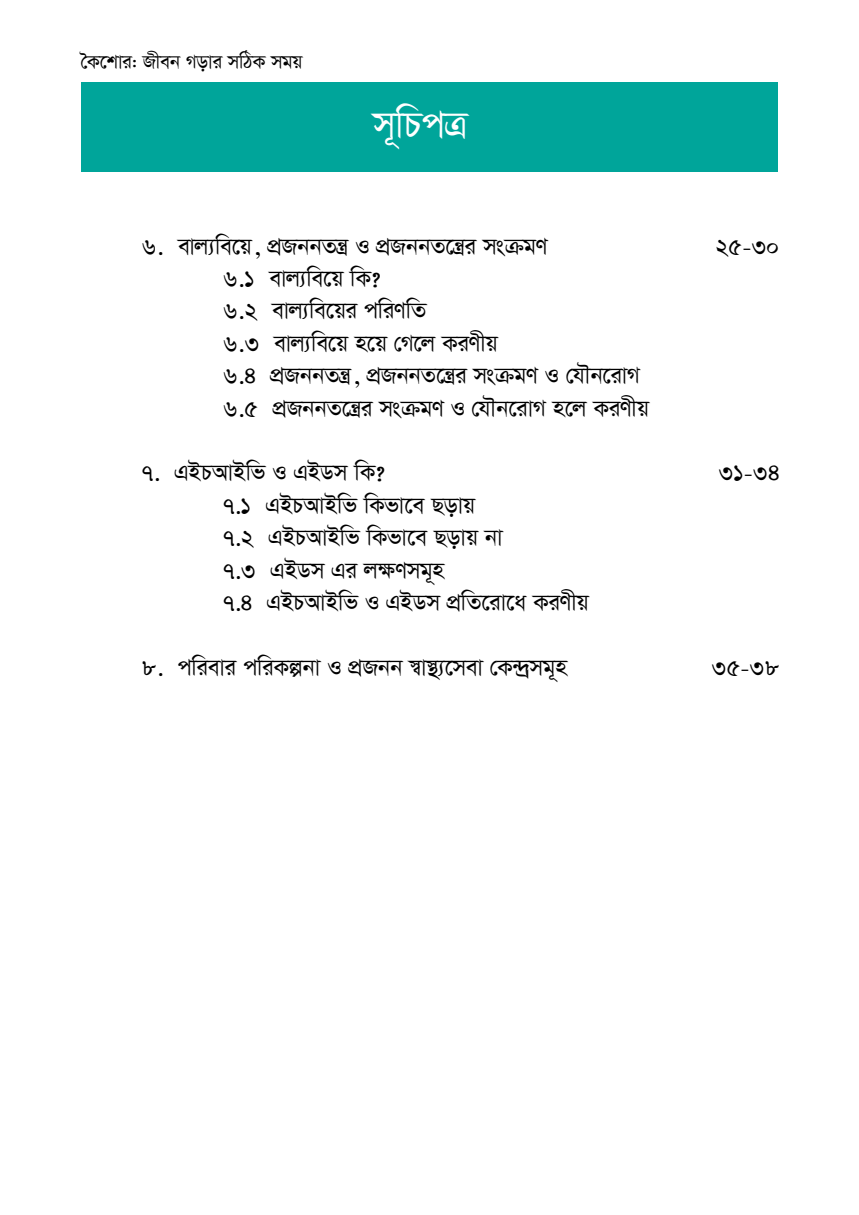
<style>
.page{position:relative;width:859px;height:1215px;background:#fff}
.page>*{position:absolute;margin:0;border:0;box-sizing:border-box;transform-origin:0 0}
.t1{font:45px "Sutonny MJ";color:#fff}
.t2{font:27px/32.4px "Sutonny MJ";color:#000}
.t3{font:22.5px "Sutonny MJ";color:#000}
</style>
<div class="page">
<div style="left:81px;top:83px;width:697px;height:89px;background:#00a59a"></div>
<p class="t3" style="left:81px;top:49px;width:222px">ˆK‡KVI: RXEB MOVI MWVK MGQ</p>
<h1 class="t1" style="left:373px;top:100px;width:96px">M~WPCÎ</h1>
<p class="t2" style="left:223px;top:231px;width:427px;text-indent:-81px">6. EVJ¨WE‡Q, CÖRBBZŠ¿I CÖRBBZ‡Š¿I MSΜGY<br>6.1 EVJ¨WE‡Q WK?<br>6.2 EVJ¨WE‡QI CWIYWZ<br>6.3 EVJ¨WE‡Q N‡Q †M‡J KIYXQ<br>6.4 CÖRBBZŠ¿, CÖRBBZ‡Š¿I MSΜGY I †HŠB‡IVM<br>6.5 CÖRBBZ‡Š¿I MSΜGY I †HŠB‡IVM N‡J KIYXQ</p>
<p class="t2" style="left:223px;top:458px;width:367px;text-indent:-81px">7. GBPAVBWF I GBWM WK?<br>7.1 GBPAVBWF WKFV‡E QOVQ<br>7.2 GBPAVBWF WKFV‡E QOVQ BV<br>7.3 GBWM GI JŸYMG~N<br>7.4 GBPAVBWF I GBWM CÖWZ‡IV‡A KIYXQ</p>
<p class="t2" style="left:142px;top:652px;width:429px">8. CWIEVI CWIKÍBV I CÖRBB ¯^V¯’¨‡MEV †K›`ªMG~N</p>
<p class="t2" style="left:715px;top:231px;width:65px">25-30</p>
<p class="t2" style="left:718px;top:458px;width:63px">31-34</p>
<p class="t2" style="left:711px;top:652px;width:69px">35-38</p>
</div>
